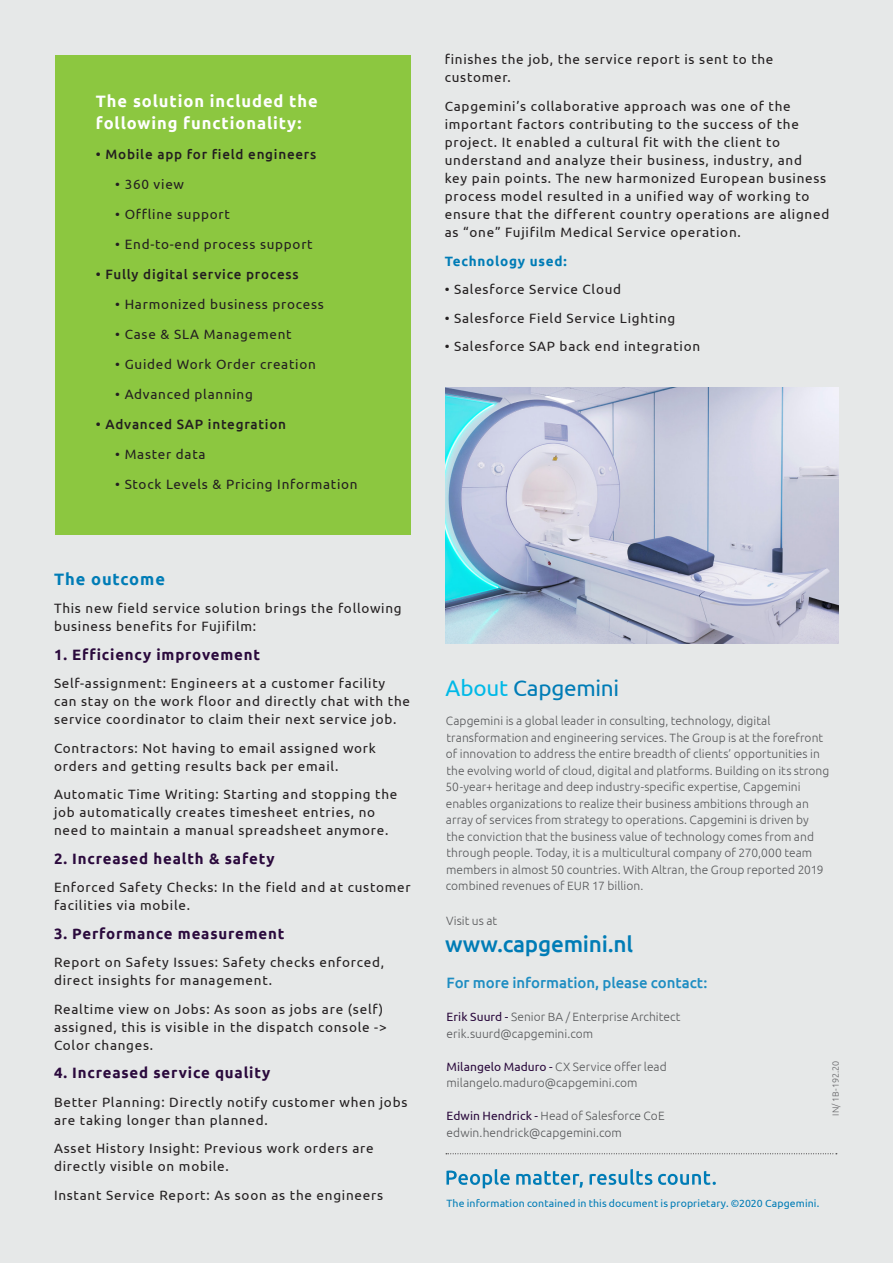
<style>
.page{position:relative;width:893px;height:1263px;background:#e6e8e8}
.page>*{position:absolute;margin:0;border:0;box-sizing:border-box;transform-origin:0 0}
.cbe-url_2{font:500 22.5px "Ubuntu";letter-spacing:-.01em;color:#007cb6}
.cbe-title{font:22.5px "Ubuntu";letter-spacing:-.01em;color:#007cb6}
.t1{font:700 16.5px/22.5px "Ubuntu";letter-spacing:.055em;color:#fff}
.t2{font:700 16.5px "Ubuntu";letter-spacing:.055em;color:#007cb6}
.t3{font:700 15px "Ubuntu";letter-spacing:.055em;color:#2b0a3d}
.cbe-text{font:500 15px "Ubuntu";letter-spacing:-.005em;color:#1e8dc2}
.t4{font:13.5px/18px "Ubuntu";letter-spacing:.055em;color:#231f20}
.t5{font:500 13.5px "Ubuntu";letter-spacing:.055em;color:#231f20}
.t6{font:700 13.5px "Ubuntu";letter-spacing:.055em;color:#007cb6}
.cbe-text-2{font:300 12px/16.5px "Ubuntu";letter-spacing:.005em;color:#57585a}
.cbe-url{font:300 12px "Ubuntu";letter-spacing:.005em;color:#57585a}
.copyright{font:10.5px "Ubuntu";letter-spacing:.01em;color:#007cb6}
.t7{font:300 9px "Ubuntu";color:#656568}
.s1{color:#00b9e7}
.s2{font-weight:400;color:#2b0a3d}
</style>
<div class="page">
<svg style="left:446px;top:1169px;width:64px;height:19px"></svg>
<svg style="left:516px;top:1171px;width:67px;height:17px"></svg>
<svg style="left:589px;top:1169px;width:63px;height:16px"></svg>
<svg style="left:658px;top:1171px;width:58px;height:14px"></svg>
<img style="left:446px;top:387px;width:392px;height:257px">
<div style="left:55px;top:55px;width:356px;height:479px;background:#8cc740"></div>
<svg style="left:446px;top:1153px;width:391px;height:1px"></svg>
<p class="t1" style="left:96px;top:89px;width:223px">The solution included the following functionality:</p>
<p class="t5" style="left:96px;top:146px;width:222px">• Mobile app for field engineers</p>
<p class="t4" style="left:115px;top:175px;width:70px">• 360 view</p>
<p class="t4" style="left:115px;top:205px;width:116px">• Offline support</p>
<p class="t4" style="left:115px;top:235px;width:199px">• End-to-end process support</p>
<p class="t5" style="left:96px;top:266px;width:204px">• Fully digital service process</p>
<p class="t4" style="left:115px;top:295px;width:210px">• Harmonized business process</p>
<p class="t4" style="left:115px;top:325px;width:178px">• Case &amp; SLA Management</p>
<p class="t4" style="left:115px;top:355px;width:202px">• Guided Work Order creation</p>
<p class="t4" style="left:115px;top:385px;width:139px">• Advanced planning</p>
<p class="t5" style="left:96px;top:416px;width:192px">• Advanced SAP integration</p>
<p class="t4" style="left:115px;top:445px;width:92px">• Master data</p>
<p class="t4" style="left:115px;top:475px;width:244px">• Stock Levels &amp; Pricing Information</p>
<p class="t2" style="left:54px;top:569px;width:112px">The outcome</p>
<p class="t4" style="left:54px;top:599px;width:349px">This new field service solution brings the following business benefits for Fujifilm:</p>
<p class="t3" style="left:54px;top:645px;width:208px">1. Efficiency improvement</p>
<p class="t4" style="left:54px;top:674px;width:358px">Self-assignment: Engineers at a customer facility can stay on the work floor and directly chat with the service coordinator to claim their next service job.</p>
<p class="t4" style="left:54px;top:738px;width:323px">Contractors: Not having to email assigned work orders and getting results back per email.</p>
<p class="t4" style="left:54px;top:785px;width:345px">Automatic Time Writing: Starting and stopping the job automatically creates timesheet entries, no need to maintain a manual spreadsheet anymore.</p>
<p class="t3" style="left:54px;top:849px;width:222px">2. Increased health &amp; safety</p>
<p class="t4" style="left:54px;top:878px;width:358px">Enforced Safety Checks: In the field and at customer facilities via mobile.</p>
<p class="t3" style="left:54px;top:924px;width:232px">3. Performance measurement</p>
<p class="t4" style="left:54px;top:953px;width:332px">Report on Safety Issues: Safety checks enforced, direct insights for management.</p>
<p class="t4" style="left:54px;top:999px;width:334px">Realtime view on Jobs: As soon as jobs are (self) assigned, this is visible in the dispatch console -&gt;<br>Color changes.</p>
<p class="t3" style="left:54px;top:1064px;width:218px">4. Increased service quality</p>
<p class="t4" style="left:54px;top:1092px;width:355px">Better Planning: Directly notify customer when jobs are taking longer than planned.</p>
<p class="t4" style="left:54px;top:1139px;width:321px">Asset History Insight: Previous work orders are directly visible on mobile.</p>
<p class="t4" style="left:54px;top:1185px;width:331px">Instant Service Report: As soon as the engineers</p>
<p class="t4" style="left:445px;top:50px;width:330px">finishes the job, the service report is sent to the customer.</p>
<p class="t4" style="left:445px;top:97px;width:386px">Capgemini’s collaborative approach was one of the important factors contributing to the success of the project. It enabled a cultural fit with the client to understand and analyze their business, industry, and<br>key pain points. The new harmonized European business process model resulted in a unified way of working to ensure that the different country operations are aligned as “one” Fujifilm Medical Service operation.</p>
<p class="t6" style="left:445px;top:252px;width:123px">Technology used:</p>
<p class="t4" style="left:445px;top:280px;width:178px">• Salesforce Service Cloud</p>
<p class="t4" style="left:445px;top:308px;width:232px">• Salesforce Field Service Lighting</p>
<p class="t4" style="left:445px;top:337px;width:257px">• Salesforce SAP back end integration</p>
<p class="cbe-title" style="left:446px;top:674px;width:175px"><span class="s1">About</span> Capgemini</p>
<p class="cbe-text-2" style="left:446px;top:712px;width:385px">Capgemini is a global leader in consulting, technology, digital transformation and engineering services. The Group is at the forefront of innovation to address the entire breadth of clients’ opportunities in the evolving world of cloud, digital and platforms. Building on its strong 50-year+ heritage and deep industry-specific expertise, Capgemini enables organizations to realize their business ambitions through an array of services from strategy to operations. Capgemini is driven by the conviction that the business value of technology comes from and through people. Today, it is a multicultural company of 270,000 team members in almost 50 countries. With Altran, the Group reported 2019 combined revenues of EUR 17 billion.</p>
<p class="cbe-url" style="left:446px;top:913px;width:53px">Visit us at</p>
<p class="cbe-url_2" style="left:445px;top:929px;width:190px">www.capgemini.nl</p>
<p class="cbe-text" style="left:447px;top:973px;width:262px">For more information, please contact:</p>
<p class="cbe-text-2" style="left:447px;top:1008px;width:235px"><span class="s2">Erik Suurd -</span> Senior BA / Enterprise Architect</p>
<p class="cbe-text-2" style="left:447px;top:1025px;width:148px">erik.suurd@capgemini.com</p>
<p class="cbe-text-2" style="left:447px;top:1058px;width:222px"><span class="s2">Milangelo Maduro -</span> CX Service offer lead</p>
<p class="cbe-text-2" style="left:447px;top:1074px;width:193px">milangelo.maduro@capgemini.com</p>
<p class="cbe-text-2" style="left:447px;top:1107px;width:220px"><span class="s2">Edwin Hendrick -</span> Head of Salesforce CoE</p>
<p class="cbe-text-2" style="left:447px;top:1124px;width:177px">edwin.hendrick@capgemini.com</p>
<p class="t7" style="left:830px;top:1115px;width:56px;rotate:-90deg">IN/ 1B-192.20</p>
<p class="copyright" style="left:446px;top:1197px;width:374px">The information contained in this document is proprietary. ©2020 Capgemini.</p>
</div>
